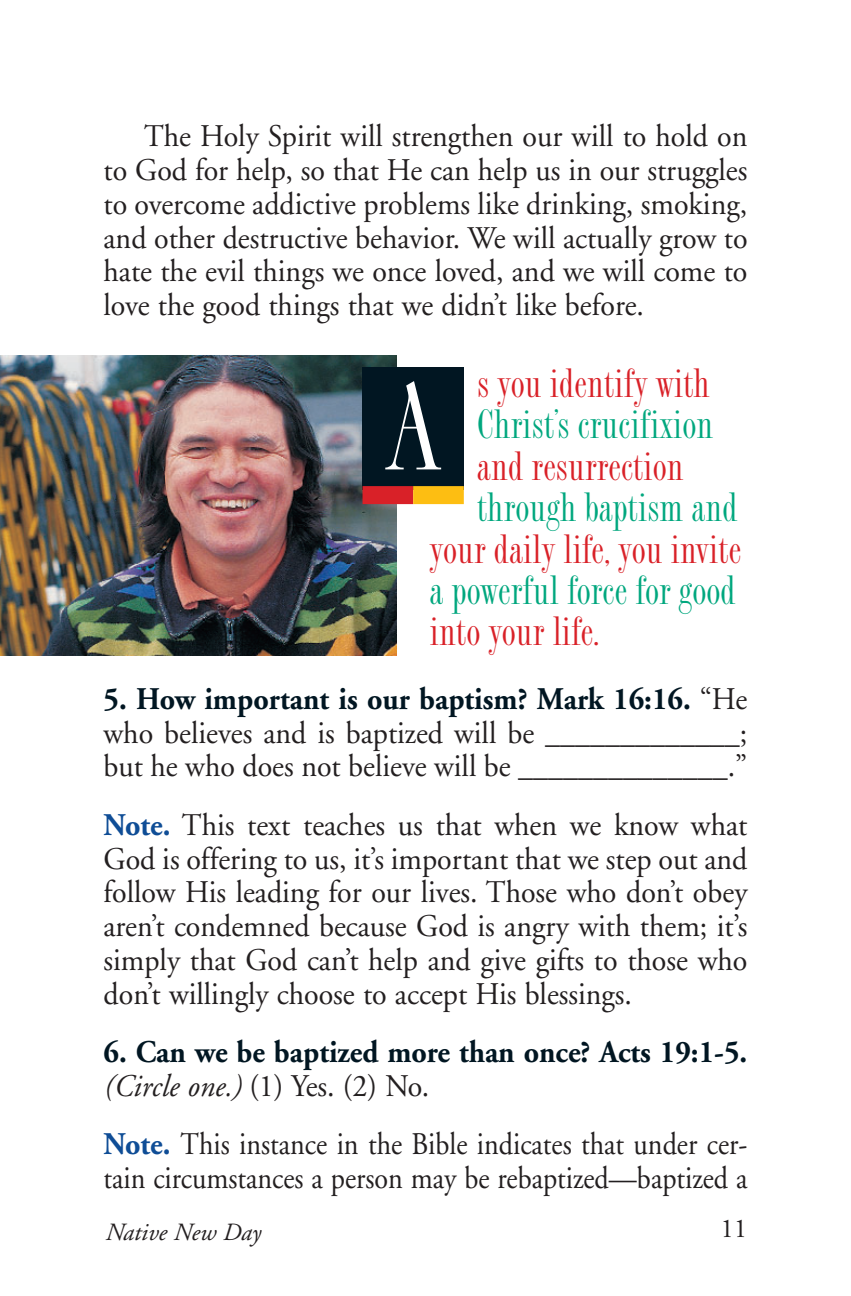
<style>
.page{position:relative;width:851px;height:1296px;background:#fff}
.page>*{position:absolute;margin:0;border:0;box-sizing:border-box;transform-origin:0 0}
.t1{font:130.5px "Fashion Compressed Plain";color:#fff}
.t2{font:42.75px "Fashion Compressed Plain";color:#d92128}
.t3{font:42.75px "Fashion Compressed Plain";color:#00a77e}
.t4{font:31.5px/33.8px "Adobe Garamond";color:#231f20;text-align:justify;scale:.95 1}
.t5{font:31.5px/33.8px "Adobe Garamond";color:#231f20;scale:.89 1}
.t6{font:700 31.5px/33.8px "Adobe Garamond";color:#011622;scale:.95 1}
.t7{font:27px "Adobe Garamond";color:#231f20}
.t8{font:italic 24.75px "Adobe Garamond";color:#231f20}
.s1{font-weight:700;color:#011622}
.s2{font-weight:700;color:#0f4d96}
.s3{font-weight:400;font-style:italic;color:#231f20}
.s4{font-weight:400;color:#231f20}
</style>
<div class="page">
<img style="left:0;top:356px;width:396px;height:300px">
<div style="left:362px;top:367px;width:102px;height:122px;background:#011622"></div>
<div style="left:362px;top:486px;width:51px;height:18px;background:#d92128"></div>
<div style="left:413px;top:486px;width:51px;height:18px;background:#fdbe12"></div>
<p class="t4" style="left:103px;top:122px;width:679px;text-indent:41px">The Holy Spirit will strengthen our will to hold on to God for help, so that He can help us in our struggles to overcome addictive problems like drinking, smoking, and other destructive behavior. We will actually grow to hate the evil things we once loved, and we will come to love the good things that we didn’t like before.</p>
<h2 class="t2" style="left:477px;top:367px;width:234px">s you identify with</h2>
<h2 class="t3" style="left:477px;top:408px;width:238px">Christ’s crucifixion</h2>
<h2 class="t2" style="left:477px;top:449px;width:208px">and resurrection</h2>
<h2 class="t3" style="left:477px;top:491px;width:262px">through baptism and</h2>
<h2 class="t2" style="left:430px;top:532px;width:313px">your daily life, you invite</h2>
<h2 class="t3" style="left:430px;top:574px;width:307px">a powerful force for good</h2>
<h2 class="t2" style="left:430px;top:615px;width:171px">into your life.</h2>
<h1 class="t1" style="left:385px;top:377px;width:57px">A</h1>
<p class="t4" style="left:103px;top:685px;width:679px"><span class="s1">5. How important is our baptism? Mark 16:16.</span> “He who believes and is baptized will be _____________; but he who does not believe will be ______________.”</p>
<p class="t4" style="left:103px;top:811px;width:679px"><span class="s2">Note.</span> This text teaches us that when we know what God is offering to us, it’s important that we step out and follow His leading for our lives. Those who don’t obey aren’t condemned because God is angry with them; it’s simply that God can’t help and give gifts to those who don’t willingly choose to accept His blessings.</p>
<p class="t6" style="left:103px;top:1038px;width:679px">6. Can we be baptized more than once? Acts 19:1-5. <span class="s3">(Circle one.)</span> <span class="s4">(1) Yes. (2) No.</span></p>
<p class="t5" style="left:103px;top:1130px;width:725px"><span class="s2">Note.</span> This instance in the Bible indicates that under cer&shy;tain circumstances a person may be rebaptized—baptized a</p>
<p class="t8" style="left:105px;top:1222px;width:157px">Native New Day</p>
<p class="t7" style="left:720px;top:1217px;width:28px">11</p>
</div>
